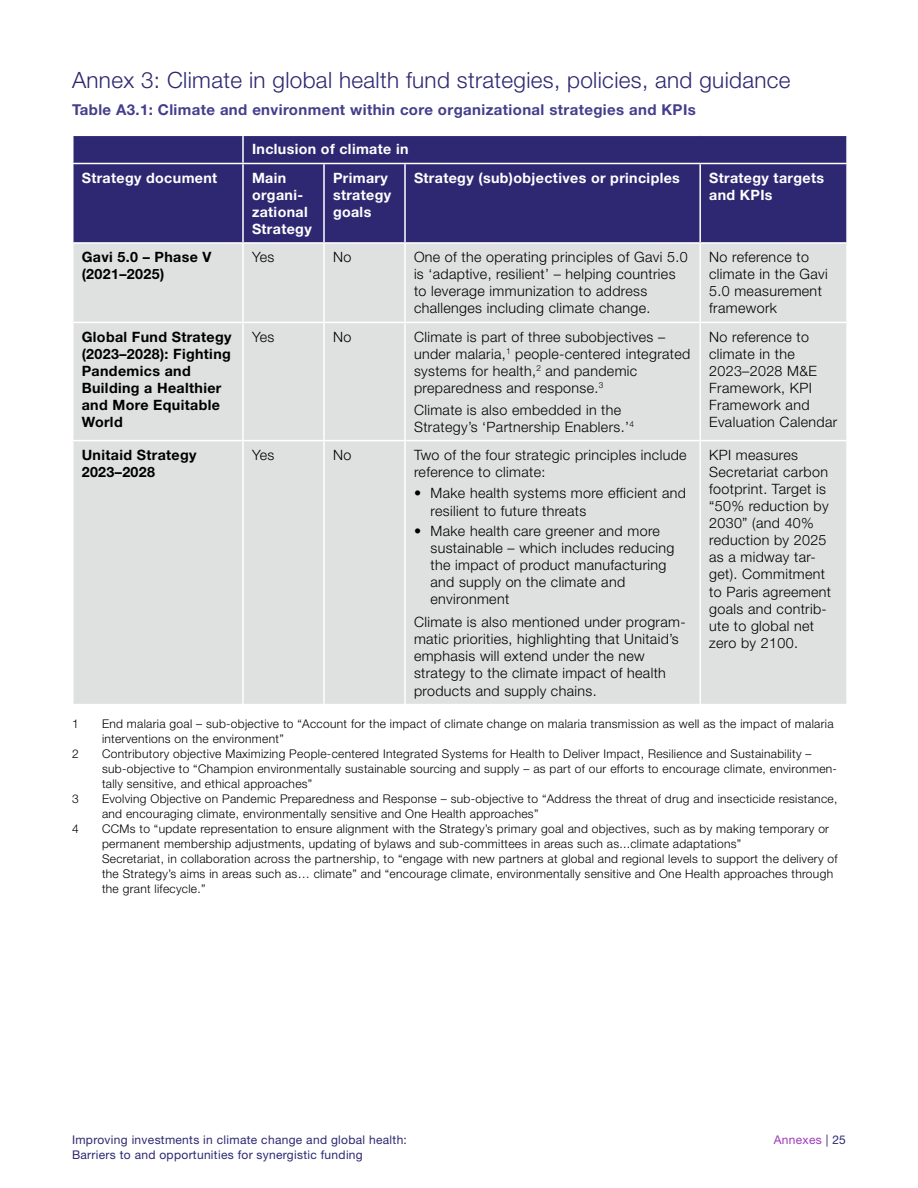
<style>
.page{position:relative;width:918px;height:1188px;background:#fff}
.page>*{position:absolute;margin:0;border:0;box-sizing:border-box;transform-origin:0 0}
.t1{font:300 22.5px "Helvetica Neue LT Std";letter-spacing:.015em;color:#2e2872}
.Figure_title{font:700 15px "Helvetica Neue LT Std";letter-spacing:.025em;color:#443e8c}
.table_body{font:300 14.25px/17.1px "Helvetica Neue LT Std";letter-spacing:.025em;color:#000}
.table_header{font:700 14.25px/17.1px "Helvetica Neue LT Std";letter-spacing:.025em;color:#fff}
.table_body-2{font:700 14.25px/17.1px "Helvetica Neue LT Std";letter-spacing:.025em;color:#000}
.footnote{font:300 12px/15px "Helvetica Neue LT Std";letter-spacing:.025em;color:#000}
.t2{font:12px/14.4px "Helvetica Neue LT Std";letter-spacing:.025em;color:#2e2872}
.t3{font:12px "Helvetica Neue LT Std";letter-spacing:.025em;color:#a238ba}
.s1{color:#2e2872}
</style>
<div class="page">
<div style="left:74px;top:136px;width:772px;height:106px;background:#2e2872"></div>
<div style="left:74px;top:244px;width:772px;height:460px;background:#dfe0e0"></div>
<hr style="left:242px;top:164px;width:2px;height:78px;background:#fff">
<hr style="left:323px;top:164px;width:2px;height:78px;background:#fff">
<hr style="left:404px;top:164px;width:2px;height:78px;background:#fff">
<hr style="left:699px;top:164px;width:2px;height:78px;background:#fff">
<hr style="left:242px;top:244px;width:2px;height:78px;background:#fff">
<hr style="left:323px;top:244px;width:2px;height:78px;background:#fff">
<hr style="left:72px;top:322px;width:171px;height:1px;background:#fff">
<hr style="left:243px;top:322px;width:81px;height:1px;background:#fff">
<hr style="left:242px;top:323px;width:2px;height:117px;background:#fff">
<hr style="left:324px;top:322px;width:81px;height:1px;background:#fff">
<hr style="left:323px;top:323px;width:2px;height:117px;background:#fff">
<hr style="left:405px;top:322px;width:295px;height:1px;background:#fff">
<hr style="left:700px;top:322px;width:148px;height:1px;background:#fff">
<hr style="left:72px;top:440px;width:171px;height:1px;background:#fff">
<hr style="left:243px;top:440px;width:81px;height:1px;background:#fff">
<hr style="left:242px;top:441px;width:2px;height:263px;background:#fff">
<hr style="left:324px;top:440px;width:81px;height:1px;background:#fff">
<hr style="left:323px;top:441px;width:2px;height:263px;background:#fff">
<hr style="left:700px;top:440px;width:148px;height:1px;background:#fff">
<hr style="left:404px;top:244px;width:2px;height:78px;background:#fff">
<hr style="left:404px;top:323px;width:2px;height:117px;background:#fff">
<hr style="left:72px;top:163px;width:171px;height:1px;background:#fff">
<hr style="left:699px;top:244px;width:2px;height:78px;background:#fff">
<hr style="left:699px;top:323px;width:2px;height:117px;background:#fff">
<hr style="left:405px;top:440px;width:295px;height:1px;background:#fff">
<hr style="left:404px;top:441px;width:2px;height:263px;background:#fff">
<hr style="left:699px;top:441px;width:2px;height:263px;background:#fff">
<hr style="left:242px;top:136px;width:2px;height:27px;background:#fff">
<hr style="left:243px;top:163px;width:81px;height:1px;background:#fff">
<hr style="left:324px;top:163px;width:81px;height:1px;background:#fff">
<hr style="left:405px;top:163px;width:295px;height:1px;background:#fff">
<hr style="left:700px;top:163px;width:148px;height:1px;background:#fff">
<h3 class="t1" style="left:72px;top:66px;width:720px">Annex 3: Climate in global health fund strategies, policies, and guidance</h3>
<p class="Figure_title" style="left:72px;top:100px;width:625px">Table A3.1: Climate and environment within core organizational strategies and KPIs</p>
<p class="table_header" style="left:252px;top:141px;width:158px">Inclusion of climate in</p>
<p class="table_header" style="left:82px;top:169px;width:137px">Strategy document</p>
<p class="table_header" style="left:252px;top:169px;width:61px">Main organi&shy;zational<br>Strategy</p>
<p class="table_header" style="left:333px;top:169px;width:60px">Primary strategy goals</p>
<p class="table_header" style="left:414px;top:169px;width:267px">Strategy (sub)objectives or principles</p>
<p class="table_header" style="left:709px;top:169px;width:116px">Strategy targets and KPIs</p>
<p class="table_body-2" style="left:82px;top:248px;width:131px">Gavi 5.0 – Phase V (2021–2025)</p>
<p class="table_body" style="left:252px;top:248px;width:24px">Yes</p>
<p class="table_body" style="left:333px;top:248px;width:20px">No</p>
<p class="table_body" style="left:414px;top:248px;width:275px">One of the operating principles of Gavi 5.0 is ‘adaptive, resilient’ – helping countries to leverage immunization to address challenges including climate change.</p>
<p class="table_body" style="left:709px;top:248px;width:120px">No reference to climate in the Gavi<br>5.0 measurement framework</p>
<p class="table_body-2" style="left:82px;top:328px;width:151px">Global Fund Strategy (2023–2028): Fighting<br>Pandemics and<br>Building a Healthier and More Equitable<br>World</p>
<p class="table_body" style="left:252px;top:328px;width:24px">Yes</p>
<p class="table_body" style="left:333px;top:328px;width:20px">No</p>
<p class="table_body" style="left:414px;top:328px;width:278px">Climate is part of three subobjectives – under malaria,<sup>1</sup> people-centered integrated systems for health,<sup>2</sup> and pandemic preparedness and response.<sup>3</sup></p>
<p class="table_body" style="left:709px;top:328px;width:130px">No reference to climate in the<br>2023–2028 M&amp;E<br>Framework, KPI<br>Framework and<br>Evaluation Calendar</p>
<p class="table_body" style="left:414px;top:401px;width:221px">Climate is also embedded in the<br>Strategy’s ‘Partnership Enablers.’<sup>4</sup></p>
<p class="table_body-2" style="left:82px;top:446px;width:116px">Unitaid Strategy<br>2023–2028</p>
<p class="table_body" style="left:252px;top:446px;width:24px">Yes</p>
<p class="table_body" style="left:333px;top:446px;width:20px">No</p>
<p class="table_body" style="left:414px;top:446px;width:274px">Two of the four strategic principles include reference to climate:</p>
<p class="table_body" style="left:430px;top:485px;width:257px;text-indent:-16px">• Make health systems more efficient and resilient to future threats</p>
<p class="table_body" style="left:430px;top:522px;width:246px;text-indent:-16px">• Make health care greener and more sustainable – which includes reducing the impact of product manufacturing and supply on the climate and environment</p>
<p class="table_body" style="left:414px;top:613px;width:273px">Climate is also mentioned under program&shy;matic priorities, highlighting that Unitaid’s emphasis will extend under the new strategy to the climate impact of health products and supply chains.</p>
<p class="table_body" style="left:709px;top:446px;width:123px">KPI measures<br>Secretariat carbon footprint. Target is “50% reduction by<br>2030” (and 40% reduction by 2025 as a midway tar&shy;get). Commitment to Paris agreement goals and contrib&shy;ute to global net zero by 2100.</p>
<p class="footnote" style="left:72px;top:716px;width:8px">1</p>
<p class="footnote" style="left:102px;top:716px;width:733px">End malaria goal – sub-objective to “Account for the impact of climate change on malaria transmission as well as the impact of malaria interventions on the environment”</p>
<p class="footnote" style="left:72px;top:746px;width:8px">2</p>
<p class="footnote" style="left:102px;top:746px;width:737px">Contributory objective Maximizing People-centered Integrated Systems for Health to Deliver Impact, Resilience and Sustainability – sub-objective to “Champion environmentally sustainable sourcing and supply – as part of our efforts to encourage climate, environmen&shy;tally sensitive, and ethical approaches”</p>
<p class="footnote" style="left:72px;top:791px;width:8px">3</p>
<p class="footnote" style="left:102px;top:791px;width:737px">Evolving Objective on Pandemic Preparedness and Response – sub-objective to “Address the threat of drug and insecticide resistance, and encouraging climate, environmentally sensitive and One Health approaches”</p>
<p class="footnote" style="left:72px;top:821px;width:8px">4</p>
<p class="footnote" style="left:102px;top:821px;width:729px">CCMs to “update representation to ensure alignment with the Strategy’s primary goal and objectives, such as by making temporary or permanent membership adjustments, updating of bylaws and sub-committees in areas such as...climate adaptations”</p>
<p class="footnote" style="left:102px;top:851px;width:737px">Secretariat, in collaboration across the partnership, to “engage with new partners at global and regional levels to support the delivery of the Strategy’s aims in areas such as… climate” and “encourage climate, environmentally sensitive and One Health approaches through the grant lifecycle.”</p>
<p class="t2" style="left:72px;top:1133px;width:336px">Improving investments in climate change and global health:<br>Barriers to and opportunities for synergistic funding</p>
<p class="t3" style="left:774px;top:1133px;width:74px">Annexes <span class="s1">| 25</span></p>
</div>
